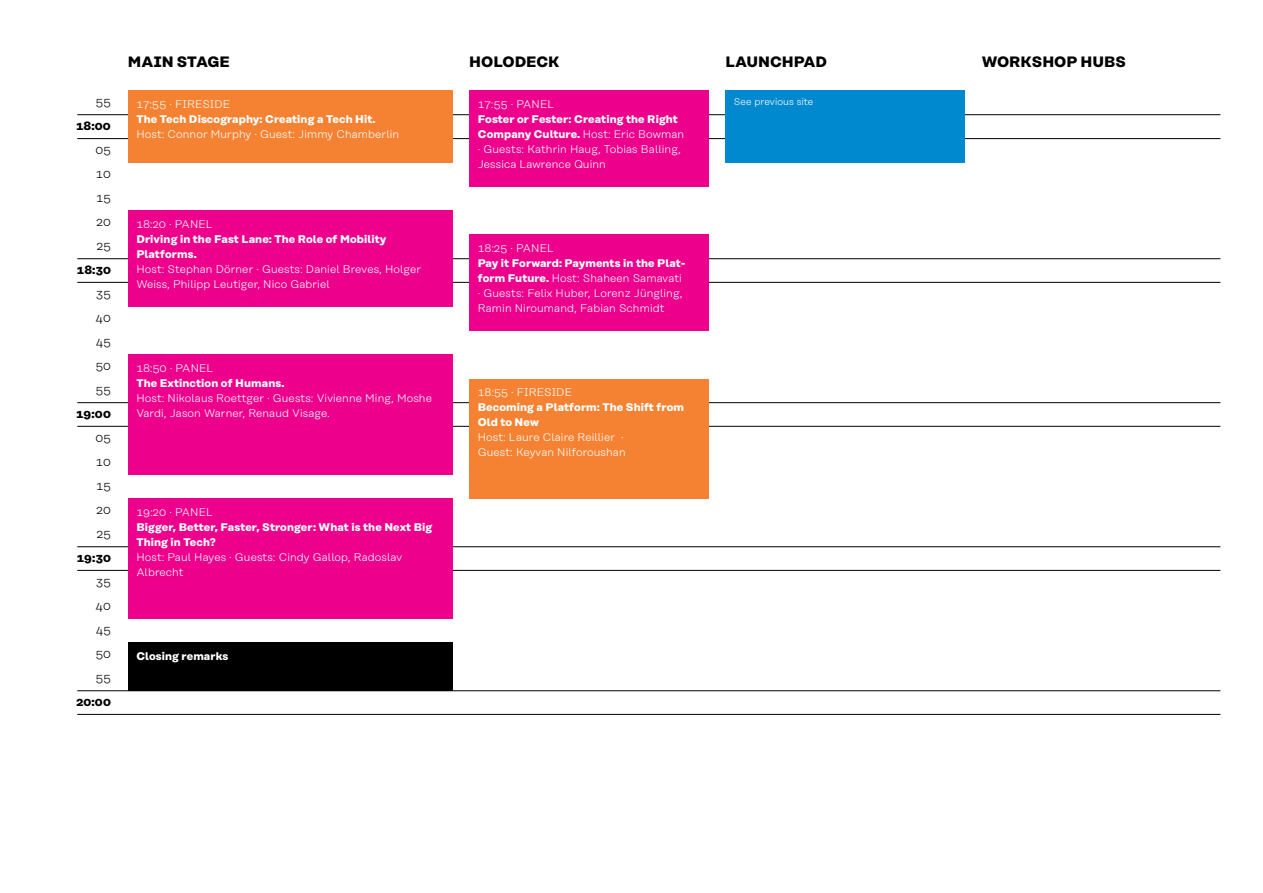
<style>
.page{position:relative;width:1263px;height:893px;background:#fff}
.page>*{position:absolute;margin:0;border:0;box-sizing:border-box;transform-origin:0 0}
.t1{font:700 15px "Rational Text";color:#000}
.t2{font:300 12px/24px "Rational Text";letter-spacing:.015em;color:#000;text-align:justify}
.t3{font:700 12px "Rational Text";letter-spacing:.015em;color:#000}
.t4{font:300 11.1px/15px "Rational Text";letter-spacing:.01em;color:#fff}
.t5{font:700 11.1px/15px "Rational Text";letter-spacing:.01em;color:#fff}
.t6{font:300 9.75px "Rational Text";letter-spacing:.01em;color:#fff}
.s1{font-weight:700}
</style>
<div class="page">
<hr style="left:77px;top:114px;width:1143px;height:1px;background:#000">
<hr style="left:77px;top:402px;width:1143px;height:1px;background:#000">
<hr style="left:77px;top:690px;width:1143px;height:1px;background:#000">
<hr style="left:77px;top:258px;width:1143px;height:1px;background:#000">
<hr style="left:77px;top:546px;width:1143px;height:1px;background:#000">
<hr style="left:77px;top:138px;width:1143px;height:1px;background:#000">
<hr style="left:77px;top:426px;width:1143px;height:1px;background:#000">
<hr style="left:77px;top:714px;width:1143px;height:1px;background:#000">
<hr style="left:77px;top:282px;width:1143px;height:1px;background:#000">
<hr style="left:77px;top:570px;width:1143px;height:1px;background:#000">
<div style="left:128px;top:91px;width:324px;height:72px;background:#f58232"></div>
<div style="left:128px;top:211px;width:324px;height:96px;background:#ec008c"></div>
<div style="left:128px;top:355px;width:324px;height:120px;background:#ec008c"></div>
<div style="left:128px;top:499px;width:324px;height:120px;background:#ec008c"></div>
<div style="left:128px;top:643px;width:324px;height:48px;background:#000"></div>
<div style="left:469px;top:91px;width:239px;height:96px;background:#ec008c"></div>
<div style="left:469px;top:235px;width:239px;height:96px;background:#ec008c"></div>
<div style="left:469px;top:379px;width:239px;height:120px;background:#f58232"></div>
<div style="left:725px;top:91px;width:239px;height:72px;background:#0089cf"></div>
<p class="t2" style="left:96px;top:89px;width:17px">55</p>
<p class="t3" style="left:76px;top:118px;width:36px">18:00</p>
<p class="t2" style="left:95px;top:137px;width:17px">05<br>10<br>15<br>20<br>25</p>
<p class="t3" style="left:77px;top:262px;width:36px">18:30</p>
<p class="t2" style="left:96px;top:281px;width:17px">35<br>40<br>45<br>50<br>55</p>
<p class="t3" style="left:76px;top:406px;width:36px">19:00</p>
<p class="t2" style="left:95px;top:425px;width:17px">05<br>10<br>15<br>20<br>25</p>
<p class="t3" style="left:77px;top:550px;width:36px">19:30</p>
<p class="t2" style="left:96px;top:569px;width:17px">35<br>40<br>45<br>50<br>55</p>
<p class="t3" style="left:76px;top:694px;width:36px">20:00</p>
<h1 class="t1" style="left:128px;top:52px;width:25px">MAIN</h1>
<h1 class="t1" style="left:177px;top:52px;width:54px">STAGE</h1>
<h1 class="t1" style="left:469px;top:52px;width:57px">Holodec</h1>
<h1 class="t1" style="left:548px;top:52px;width:13px">k</h1>
<h1 class="t1" style="left:725px;top:52px;width:101px">Launch pad</h1>
<h1 class="t1" style="left:982px;top:52px;width:143px">Workshop Hubs</h1>
<p class="t4" style="left:136px;top:97px;width:95px">17:55 · FIRESIDE</p>
<p class="t5" style="left:136px;top:111px;width:241px">The Tech Discography: Creating a Tech Hit.</p>
<p class="t4" style="left:136px;top:127px;width:264px">Host: Connor Murphy · Guest: Jimmy Chamberlin</p>
<p class="t4" style="left:136px;top:217px;width:76px">18:20 · PANEL</p>
<p class="t5" style="left:136px;top:231px;width:252px">Driving in the Fast Lane: The Role of Mobility<br>Platforms.</p>
<p class="t4" style="left:136px;top:262px;width:286px">H ost: Stephan Dörner · Guests: Daniel Breves, H olger<br>Weiss, Philipp Leutiger, Nico Gabriel</p>
<p class="t4" style="left:136px;top:361px;width:77px">18:50 · PANEL</p>
<p class="t5" style="left:136px;top:375px;width:150px">The Extinction of Humans.</p>
<p class="t4" style="left:136px;top:391px;width:297px">H ost: Nikolaus Roettger · Guests: Vivienne Ming, Moshe<br>Vardi, Jason Warner, Renaud Visage.</p>
<p class="t4" style="left:136px;top:505px;width:76px">19:20 · PANEL</p>
<p class="t5" style="left:136px;top:519px;width:297px">Bigger, Better, Faster, Stronger: What is the Next Big<br>Thing in Tech?</p>
<p class="t4" style="left:136px;top:550px;width:267px">H ost: Paul H ayes · Guests: Cindy Gallop, Radoslav<br>Albrecht</p>
<p class="t5" style="left:136px;top:648px;width:93px">Closing remarks</p>
<p class="t4" style="left:478px;top:97px;width:76px">17:55 · PANEL</p>
<p class="t4" style="left:478px;top:112px;width:208px"><span class="s1">Foster or Fester: Creating the Right Company Culture.</span> H ost: Eric Bowman · Guests: Kathrin H aug, Tobias Balling, Jessica Lawrence Quinn</p>
<p class="t4" style="left:478px;top:241px;width:76px">18:25 · PANEL</p>
<p class="t4" style="left:478px;top:256px;width:209px"><span class="s1">Pay it Forward: Payments in the Plat&shy;form Future.</span> H ost: Shaheen Samavati · Guests: Felix H uber, Lorenz Jüngling, Ramin Niroumand, Fabian Schmidt</p>
<p class="t4" style="left:478px;top:385px;width:96px">18:55 · FIRESIDE</p>
<p class="t5" style="left:478px;top:400px;width:208px">Becoming a Platform: The Shift from<br>Old to N ew</p>
<p class="t4" style="left:478px;top:430px;width:149px">H ost: Laure Claire Reillier ·<br>Guest: Keyvan Nilforoushan</p>
<p class="t6" style="left:734px;top:96px;width:81px">See previous site</p>
</div>
